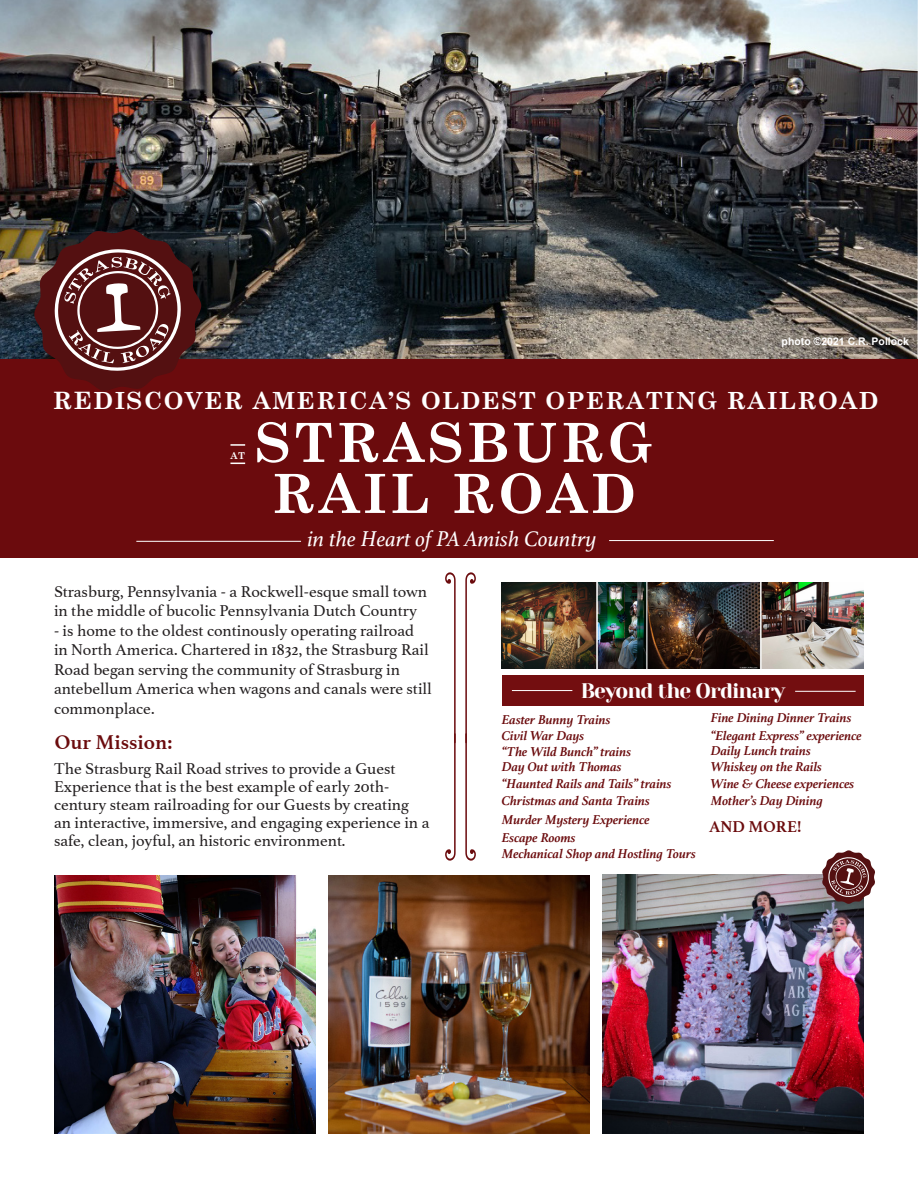
<style>
.page{position:relative;width:918px;height:1188px;background:#fff}
.page>*{position:absolute;margin:0;border:0;box-sizing:border-box;transform-origin:0 0}
.t1{font:700 54px "Century Schoolbook";letter-spacing:.06em;color:#fff}
.t2{font:700 23.7px "Century Schoolbook";letter-spacing:.06em;color:#fff}
.t3{font:italic 22.5px "Athelas";color:#fff}
.t4{font:21px "Yeseva One";letter-spacing:-.04em;color:#fff}
.t5{font:700 21px "Athelas";color:#6b0b0d}
.t6{font:16.5px/19.5px "Athelas";color:#231f20}
.t7{font:700 16.5px "Athelas";color:#6b0b0d}
.t8{font:italic 700 13.5px "Athelas";color:#6b0b0d}
.t9{font:700 10.5px "Arial";color:#fff}
.t10{font:700 9.6px "Century Schoolbook";color:#fff}
.s1{font-size:24px}
</style>
<div class="page">
<img style="left:0;top:0;width:918px;height:360px">
<div style="left:0;top:360px;width:918px;height:198px;background:#6b0b0d"></div>
<svg style="left:230px;top:444px;width:15px;height:2px"></svg>
<svg style="left:230px;top:463px;width:15px;height:1px"></svg>
<hr style="left:136px;top:541px;width:165px;height:1px;background:#fff">
<hr style="left:609px;top:540px;width:165px;height:1px;background:#fff">
<svg style="left:445px;top:572px;width:11px;height:289px"></svg>
<svg style="left:465px;top:572px;width:11px;height:289px"></svg>
<img style="left:328px;top:876px;width:262px;height:258px">
<img style="left:55px;top:876px;width:261px;height:258px">
<img style="left:602px;top:875px;width:261px;height:258px">
<svg style="left:34px;top:228px;width:168px;height:163px"></svg>
<svg style="left:817px;top:850px;width:58px;height:59px"></svg>
<div style="left:502px;top:676px;width:361px;height:30px;background:#730e10"></div>
<img style="left:502px;top:582px;width:361px;height:87px">
<hr style="left:512px;top:690px;width:60px;height:1px;background:#fff">
<hr style="left:795px;top:691px;width:61px;height:1px;background:#fff">
<p class="t9" style="left:782px;top:334px;width:129px">photo ©2021 C.R. Pollock</p>
<p class="t2" style="left:53px;top:382px;width:827px"><span class="s1">RE</span>DISCOVER AMERICA’S OLDEST OPERATING RAILROAD</p>
<p class="t1" style="left:255px;top:401px;width:399px">STRASBURG</p>
<p class="t1" style="left:272px;top:452px;width:366px">RAIL ROAD</p>
<p class="t10" style="left:230px;top:448px;width:16px">AT</p>
<p class="t3" style="left:307px;top:521px;width:291px">in the Heart of PA Amish Country</p>
<p class="t6" style="left:54px;top:581px;width:375px">Strasburg, Pennsylvania - a Rockwell-esque small town in the middle of bucolic Pennsylvania Dutch Country</p>
<p class="t6" style="left:54px;top:620px;width:379px">- is home to the oldest continously operating railroad in North America. Chartered in 1832, the Strasburg Rail Road began serving the community of Strasburg in antebellum America when wagons and canals were still commonplace.</p>
<p class="t5" style="left:55px;top:725px;width:119px">Our Mission:</p>
<p class="t6" style="left:54px;top:759px;width:377px;line-height:18px">The Strasburg Rail Road strives to provide a Guest Experience that is the best example of early 20th&shy;century steam railroading for our Guests by creating an interactive, immersive, and engaging experience in a safe, clean, joyful, an historic environment.</p>
<p class="t4" style="left:581px;top:679px;width:206px">Beyond the Ordinary</p>
<p class="t8" style="left:502px;top:709px;width:110px">Easter Bunny Trains</p>
<p class="t8" style="left:502px;top:725px;width:84px">Civil War Days</p>
<p class="t8" style="left:502px;top:741px;width:131px">“The Wild Bunch” trains</p>
<p class="t8" style="left:502px;top:756px;width:121px">Day Out with Thomas</p>
<p class="t8" style="left:502px;top:773px;width:171px">“Haunted Rails and Tails” trains</p>
<p class="t8" style="left:502px;top:790px;width:150px">Christmas and Santa Trains</p>
<p class="t8" style="left:502px;top:809px;width:149px">Murder Mystery Experience</p>
<p class="t8" style="left:502px;top:826px;width:75px">Escape Rooms</p>
<p class="t8" style="left:502px;top:843px;width:195px">Mechanical Shop and Hostling Tours</p>
<p class="t8" style="left:711px;top:707px;width:142px">Fine Dining Dinner Trains</p>
<p class="t8" style="left:711px;top:725px;width:153px">“Elegant Express” experience</p>
<p class="t8" style="left:711px;top:740px;width:102px">Daily Lunch trains</p>
<p class="t8" style="left:711px;top:756px;width:113px">Whiskey on the Rails</p>
<p class="t8" style="left:711px;top:773px;width:145px">Wine &amp; Cheese experiences</p>
<p class="t8" style="left:711px;top:790px;width:114px">Mother’s Day Dining</p>
<p class="t7" style="left:709px;top:814px;width:94px">AND MORE!</p>
</div>
